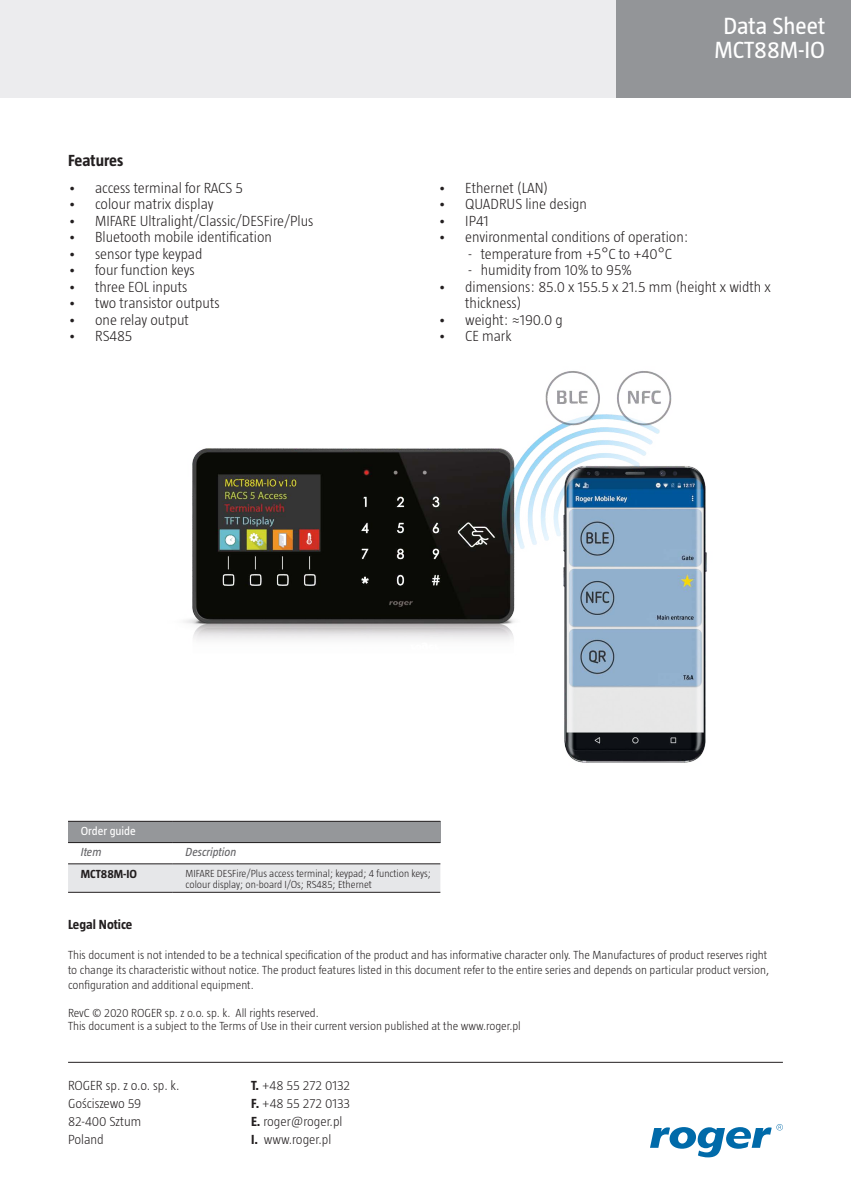
<style>
.page{position:relative;width:851px;height:1191px;background:#fff}
.page>*{position:absolute;margin:0;border:0;box-sizing:border-box;transform-origin:0 0}
.t1{font:300 24px/24px "Taz";color:#fff;text-align:right}
.t2{font:24px/24px "Taz";color:#fff;text-align:center}
.t3{font:700 16.5px "Taz";color:#231f20}
.t4{font:300 15px/16.5px "Taz";color:#231f20}
.t5{font:300 13.5px/18px "Taz";color:#231f20}
.t6{font:700 13.5px "Taz";color:#231f20}
.t7{font:300 12px/15px "Taz";color:#231f20}
.t8{font:italic 12px "Taz";color:#636366}
.t9{font:12px "Taz";color:#fff}
.t10{font:700 12px "Taz";color:#231f20}
.t11{font:300 10.5px/11.6px "Taz";color:#231f20}
.s1{font-weight:700}
</style>
<div class="page">
<div style="left:612px;top:0;width:238px;height:98px;background:#939598"></div>
<div style="left:0;top:0;width:615px;height:97px;background:#ececee"></div>
<svg style="left:650px;top:1124px;width:132px;height:33px"></svg>
<div style="left:68px;top:821px;width:372px;height:21px;background:#95979a"></div>
<svg style="left:68px;top:864px;width:372px;height:28px;background:#e2e3e5"></svg>
<hr style="left:68px;top:821px;width:105px;height:1px;background:#231f20">
<hr style="left:173px;top:821px;width:267px;height:1px;background:#231f20">
<hr style="left:68px;top:842px;width:105px;height:1px;background:#231f20">
<hr style="left:173px;top:842px;width:267px;height:1px;background:#231f20">
<hr style="left:68px;top:863px;width:105px;height:1px;background:#231f20">
<hr style="left:173px;top:863px;width:267px;height:1px;background:#231f20">
<hr style="left:68px;top:892px;width:105px;height:1px;background:#231f20">
<hr style="left:173px;top:892px;width:267px;height:1px;background:#231f20">
<hr style="left:68px;top:1062px;width:714px;height:1px;background:#231f20">
<img style="left:184px;top:371px;width:523px;height:392px">
<h2 class="t3" style="left:68px;top:151px;width:57px">Features</h2>
<p class="t4" style="left:68px;top:179px;width:176px">• access terminal for RACS 5</p>
<p class="t4" style="left:68px;top:196px;width:147px">• colour matrix display</p>
<p class="t4" style="left:68px;top:212px;width:247px">• MIFARE Ultralight/Classic/DESFire/Plus</p>
<p class="t4" style="left:68px;top:229px;width:205px">• Bluetooth mobile identification</p>
<p class="t4" style="left:68px;top:245px;width:136px">• sensor type keypad</p>
<p class="t4" style="left:68px;top:262px;width:128px">• four function keys</p>
<p class="t4" style="left:68px;top:278px;width:121px">• three EOL inputs</p>
<p class="t4" style="left:68px;top:295px;width:153px">• two transistor outputs</p>
<p class="t4" style="left:68px;top:311px;width:122px">• one relay output</p>
<p class="t4" style="left:68px;top:328px;width:66px">• RS485</p>
<h1 class="t2" style="left:714px;top:14px;width:112px">Data Sheet<br>MCT88M-IO</h1>
<h1 class="t1" style="left:686px;top:20px;width:136px">Kontrolery serii<br>PRxx1</h1>
<p class="t4" style="left:438px;top:179px;width:112px">• Ethernet (LAN)</p>
<p class="t4" style="left:438px;top:196px;width:150px">• QUADRUS line design</p>
<p class="t4" style="left:438px;top:212px;width:52px">• IP41</p>
<p class="t4" style="left:438px;top:229px;width:252px">• environmental conditions of operation:</p>
<p class="t4" style="left:468px;top:245px;width:205px">- temperature from +5°C to +40°C</p>
<p class="t4" style="left:468px;top:262px;width:165px">- humidity from 10% to 95%</p>
<p class="t4" style="left:465px;top:278px;width:307px;text-indent:-27px">• dimensions: 85.0 x 155.5 x 21.5 mm (height x width x thickness)</p>
<p class="t4" style="left:438px;top:311px;width:126px">• weight: ≈190.0 g</p>
<p class="t4" style="left:438px;top:328px;width:75px">• CE mark</p>
<p class="t9" style="left:81px;top:824px;width:57px">Order guide</p>
<p class="t8" style="left:81px;top:845px;width:22px">Item</p>
<p class="t8" style="left:185px;top:845px;width:52px">Description</p>
<p class="t10" style="left:81px;top:867px;width:58px">MCT88M-IO</p>
<p class="t11" style="left:185px;top:867px;width:247px">MIFARE DESFire/Plus access terminal; keypad; 4 function keys; colour display; on-board I/Os; RS485; Ethernet</p>
<p class="t6" style="left:68px;top:916px;width:66px">Legal Notice</p>
<p class="t7" style="left:68px;top:946px;width:702px">This document is not intended to be a technical specification of the product and has informative character only. The Manufactures of product reserves right to change its characteristic without notice. The product features listed in this document refer to the entire series and depends on particular product version, configuration and additional equipment.</p>
<p class="t7" style="left:68px;top:1006px;width:454px;line-height:13.2px">RevC © 2020 ROGER sp. z o.o. sp. k. All rights reserved.<br>This document is a subject to the Terms of Use in their current version published at the www.roger.pl</p>
<p class="t5" style="left:68px;top:1076px;width:113px">ROGER sp. z o.o. sp. k.<br>Gościszewo 59<br>82-400 Sztum<br>Poland</p>
<p class="t5" style="left:251px;top:1076px;width:101px"><span class="s1">T.</span> +48 55 272 0132<br><span class="s1">F.</span> +48 55 272 0133<br><span class="s1">E.</span> roger@roger.pl<br><span class="s1">I.</span> www.roger.pl</p>
</div>
